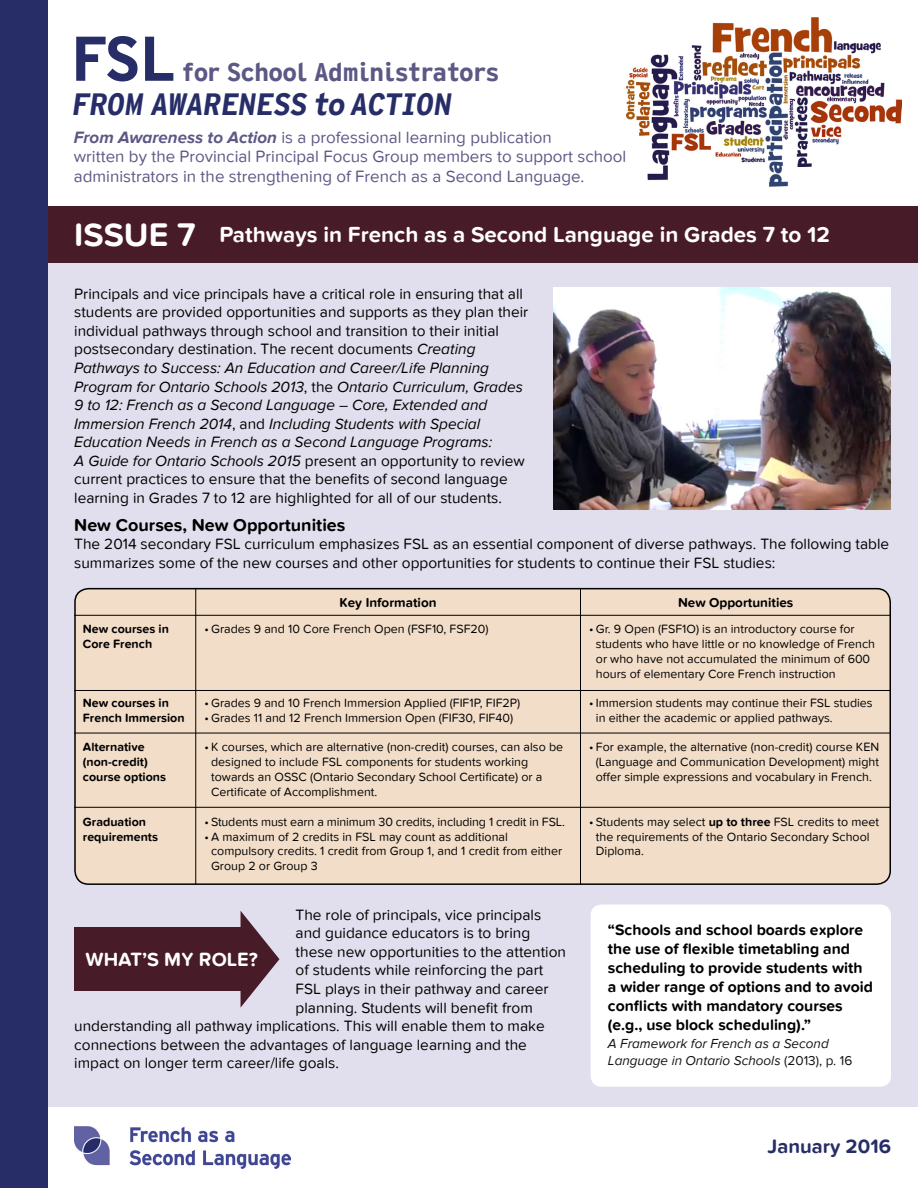
<style>
.page{position:relative;width:918px;height:1188px;background:#fff}
.page>*{position:absolute;margin:0;border:0;box-sizing:border-box;transform-origin:0 0}
.t1{font:700 63px "Interstate Mono";color:#272d67}
.t2{font:700 33.75px "Proxima Nova Soft";color:#fff}
.t3{font:700 30.75px "Interstate Mono";color:#272d67}
.t4{font:700 25.5px "Interstate Mono";letter-spacing:-.085em;color:#5c5885}
.t5{font:700 22.5px "Proxima Nova Soft";color:#fff}
.t6{font:700 20.25px "Proxima Nova Soft";color:#272d67}
.t7{font:700 19.8px "Proxima Nova Soft";color:#fff}
.t8{font:700 18px "Proxima Nova Soft";color:#000}
.t9{font:16.95px/19.5px "Proxima Nova Soft";color:#5c5885}
.t10{font:700 15.75px/18.9px "Proxima Nova Soft";color:#000}
.t11{font:15.45px/18.6px "Proxima Nova Soft";color:#000}
.t12{font:italic 15.45px/18.6px "Proxima Nova";color:#000}
.t13{font:italic 13.5px/16.8px "Proxima Nova";color:#121212}
.t14{font:700 13.5px "Proxima Nova Soft";color:#000}
.t15{font:12.45px/15px "Proxima Nova Soft";color:#000}
.t16{font:700 12.45px/15px "Proxima Nova Soft";color:#000}
.s1{font-family:"Proxima Nova";font-weight:700;font-style:italic}
.s2{font-family:"Proxima Nova";font-style:italic}
.s3{font-family:"Proxima Nova Soft";font-style:normal}
.s4{font-weight:700}
</style>
<div class="page">
<img style="left:626px;top:17px;width:276px;height:170px">
<div style="left:40px;top:206px;width:878px;height:57px;background:#481b28"></div>
<div style="left:47px;top:263px;width:871px;height:844px;background:#e1dfed"></div>
<div style="left:0;top:0;width:47px;height:1188px;background:#272d67"></div>
<img style="left:74px;top:1126px;width:216px;height:42px">
<div style="left:75px;top:589px;width:815px;height:295px;background:#f2ddc8;border-radius:14px"></div>
<div style="left:74px;top:588px;width:817px;height:297px;border:2px solid #000;border-radius:14px"></div>
<hr style="left:74px;top:690px;width:817px;height:1px;background:#000">
<hr style="left:74px;top:733px;width:817px;height:1px;background:#000">
<hr style="left:74px;top:807px;width:817px;height:1px;background:#000">
<hr style="left:195px;top:588px;width:1px;height:297px;background:#000">
<hr style="left:580px;top:588px;width:1px;height:297px;background:#000">
<hr style="left:74px;top:615px;width:817px;height:1px;background:#000">
<img style="left:554px;top:287px;width:337px;height:223px">
<div style="left:591px;top:904px;width:300px;height:183px;background:#fff;border-radius:11px"></div>
<svg style="left:241px;top:911px;width:38px;height:96px"></svg>
<div style="left:74px;top:928px;width:170px;height:63px;background:#481b28"></div>
<h1 class="t1" style="left:71px;top:24px;width:108px">FSL</h1>
<h3 class="t4" style="left:180px;top:58px;width:321px">for School Administrators</h3>
<h3 class="t3" style="left:71px;top:87px;width:386px">FROM AWARENESStoACTION</h3>
<h3 class="t9" style="left:74px;top:128px;width:554px"><span class="s1">From Awareness to Action</span> is a professional learning publication<br>written by the Provincial Principal Focus Group members to support school administrators in the strengthening of French as a Second Language.</h3>
<h2 class="t2" style="left:74px;top:215px;width:123px">ISSUE 7</h2>
<h3 class="t5" style="left:219px;top:222px;width:612px">Pathways in French as a Second Language in Grades 7 to 12</h3>
<p class="t11" style="left:74px;top:285px;width:456px">Principals and vice principals have a critical role in ensuring that all students are provided opportunities and supports as they plan their individual pathways through school and transition to their initial postsecondary destination. The recent documents <span class="s2">Creating</span></p>
<p class="t12" style="left:74px;top:359px;width:450px">Pathways to Success: An Education and Career/Life Planning Program for Ontario Schools 2013<span class="s3">, the</span> Ontario Curriculum, Grades 9 to 12: French as a Second Language – Core, Extended and Immersion French 2014<span class="s3">, and</span> Including Students with Special Education Needs in French as a Second Language Programs:</p>
<p class="t11" style="left:74px;top:451px;width:452px"><span class="s2">A Guide for Ontario Schools 2015</span> present an opportunity to review current practices to ensure that the benefits of second language learning in Grades 7 to 12 are highlighted for all of our students.</p>
<h3 class="t8" style="left:74px;top:515px;width:273px">New Courses, New Opportunities</h3>
<p class="t11" style="left:74px;top:535px;width:817px">The 2014 secondary FSL curriculum emphasizes FSL as an essential component of diverse pathways. The following table summarizes some of the new courses and other opportunities for students to continue their FSL studies:</p>
<p class="t14" style="left:340px;top:594px;width:98px">Key Information</p>
<p class="t14" style="left:678px;top:594px;width:117px">New Opportunities</p>
<p class="t16" style="left:83px;top:622px;width:88px">New courses in<br>Core French</p>
<p class="t15" style="left:204px;top:622px;width:286px">• Grades 9 and 10 Core French Open (FSF10, FSF20)</p>
<p class="t15" style="left:596px;top:622px;width:281px;text-indent:-7px">• Gr. 9 Open (FSF1O) is an introductory course for students who have little or no knowledge of French or who have not accumulated the minimum of 600 hours of elementary Core French instruction</p>
<p class="t15" style="left:204px;top:696px;width:317px">• Grades 9 and 10 French Immersion Applied (FIF1P, FIF2P)</p>
<p class="t15" style="left:204px;top:711px;width:310px">• Grades 11 and 12 French Immersion Open (FIF30, FIF40)</p>
<p class="t16" style="left:83px;top:696px;width:103px">New courses in<br>French Immersion</p>
<p class="t16" style="left:83px;top:740px;width:85px">Alternative (non-credit) course options</p>
<p class="t16" style="left:83px;top:814px;width:77px">Graduation requirements</p>
<p class="t15" style="left:596px;top:696px;width:278px;text-indent:-7px">• Immersion students may continue their FSL studies in either the academic or applied pathways.</p>
<p class="t15" style="left:211px;top:740px;width:354px;text-indent:-7px">• K courses, which are alternative (non-credit) courses, can also be designed to include FSL components for students working towards an OSSC (Ontario Secondary School Certificate) or a Certificate of Accomplishment.</p>
<p class="t15" style="left:589px;top:740px;width:292px;text-align:center">• For example, the alternative (non-credit) course KEN (Language and Communication Development) might offer simple expressions and vocabulary in French.</p>
<p class="t15" style="left:204px;top:814px;width:362px">• Students must earn a minimum 30 credits, including 1 credit in FSL.</p>
<p class="t15" style="left:211px;top:829px;width:353px;text-indent:-7px">• A maximum of 2 credits in FSL may count as additional compulsory credits. 1 credit from Group 1, and 1 credit from either<br>Group 2 or Group 3</p>
<p class="t15" style="left:596px;top:814px;width:285px;text-indent:-7px">• Students may select <span class="s4">up to three</span> FSL credits to meet the requirements of the Ontario Secondary School<br>Diploma.</p>
<p class="t11" style="left:296px;top:906px;width:247px">The role of principals, vice principals</p>
<p class="t11" style="left:296px;top:924px;width:236px">and guidance educators is to bring</p>
<p class="t11" style="left:296px;top:943px;width:272px">these new opportunities to the attention</p>
<p class="t11" style="left:296px;top:961px;width:249px">of students while reinforcing the part</p>
<p class="t11" style="left:296px;top:980px;width:254px">FSL plays in their pathway and career</p>
<p class="t11" style="left:296px;top:998px;width:239px">planning. Students will benefit from</p>
<p class="t11" style="left:74px;top:1017px;width:472px">understanding all pathway implications. This will enable them to make</p>
<p class="t11" style="left:74px;top:1035px;width:454px">connections between the advantages of language learning and the</p>
<p class="t11" style="left:74px;top:1054px;width:266px">impact on longer term career/life goals.</p>
<h3 class="t7" style="left:86px;top:948px;width:174px">WHAT’S MY ROLE?</h3>
<p class="t10" style="left:608px;top:921px;width:267px">“Schools and school boards explore the use of flexible timetabling and scheduling to provide students with a wider range of options and to avoid conflicts with mandatory courses (e.g., use block scheduling).”</p>
<p class="t13" style="left:608px;top:1036px;width:246px">A Framework for French as a Second<br>Language in Ontario Schools <span class="s3">(2013), p. 16</span></p>
<h3 class="t6" style="left:768px;top:1135px;width:125px">January 2016</h3>
</div>
